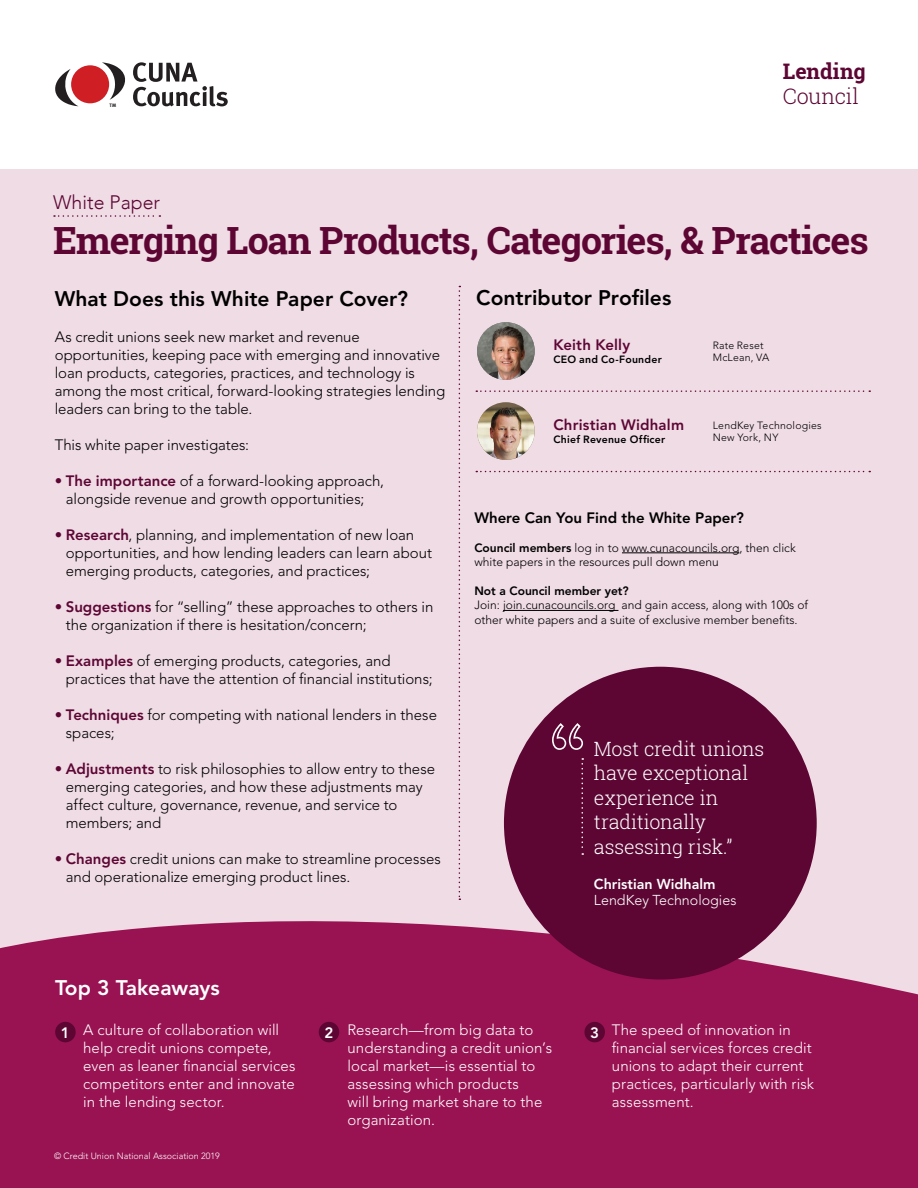
<style>
.page{position:relative;width:918px;height:1188px;background:#fff}
.page>*{position:absolute;margin:0;border:0;box-sizing:border-box;transform-origin:0 0}
.t1{font:700 37.5px "Roboto Slab";letter-spacing:-.03em;color:#5d0634}
.Council_Name_-_Top_R{font:700 21.45px/25.7px "Roboto Slab";color:#5d0634}
.t2{font:800 21px "Avenir LT Std";color:#000}
.t3{font:800 21px "Avenir LT Std";color:#fff}
.t4{font:300 19.65px/24.6px "Roboto Slab";letter-spacing:-.01em;color:#fff}
.t5{font:300 19.5px "Avenir";color:#5d0634}
.Body{font:300 15px/18px "Avenir LT Std";letter-spacing:-.005em;color:#000}
.t6{font:300 15px/18px "Avenir LT Std";letter-spacing:.005em;color:#fff}
.t7{font:800 15px "Avenir LT Std";color:#000}
.t8{font:800 15px "Avenir LT Std";letter-spacing:.01em;color:#5d0634}
.t9{font:800 15px "Avenir LT Std";color:#fff}
.t10{font:300 14.25px "Avenir LT Std";color:#fff}
.t11{font:800 14.25px "Avenir LT Std";color:#fff}
.t12{font:300 12px/14.4px "Avenir LT Std";color:#000}
.t13{font:300 10.5px/12.6px "Avenir LT Std";letter-spacing:.02em;color:#000}
.t14{font:800 10.5px "Avenir LT Std";letter-spacing:.025em;color:#000}
.t15{font:300 9px "Avenir LT Std";color:#fff}
.t16{font:700 4.95px "Meta Pro";color:#231f20}
.s1{font-weight:300}
.s2{color:#5d0634}
.s3{font-weight:800;color:#5d0634}
.s4{font-weight:800}
</style>
<div class="page">
<div style="left:0;top:170px;width:918px;height:872px;background:#f0dce5"></div>
<svg style="left:0;top:856px;width:918px;height:332px;fill:#991353"></svg>
<div style="left:55px;top:1022px;width:21px;height:20px;background:#5d0634;border-radius:50%"></div>
<div style="left:319px;top:1022px;width:20px;height:20px;background:#5d0634;border-radius:50%"></div>
<div style="left:584px;top:1022px;width:21px;height:20px;background:#5d0634;border-radius:50%"></div>
<img style="left:477px;top:322px;width:58px;height:58px;border-radius:29px">
<svg style="left:477px;top:402px;width:58px;height:58px"></svg>
<img style="left:477px;top:407px;width:58px;height:53px">
<svg style="left:476px;top:471px;width:394px;height:1px"></svg>
<svg style="left:476px;top:390px;width:394px;height:2px"></svg>
<svg style="left:459px;top:286px;width:1px;height:614px"></svg>
<svg style="left:54px;top:215px;width:106px;height:2px"></svg>
<hr style="left:622px;top:553px;width:117px;height:1px;background:#000">
<hr style="left:503px;top:610px;width:115px;height:1px;background:#000">
<div style="left:504px;top:667px;width:313px;height:313px;background:#5d0634;border-radius:50%"></div>
<svg style="left:552px;top:723px;width:31px;height:27px"></svg>
<svg style="left:581px;top:758px;width:2px;height:97px"></svg>
<svg style="left:133px;top:62px;width:95px;height:44px"></svg>
<svg style="left:102px;top:62px;width:23px;height:38px"></svg>
<svg style="left:55px;top:69px;width:23px;height:37px"></svg>
<div style="left:71px;top:65px;width:38px;height:38px;background:#cf1f25;border-radius:50%"></div>
<p class="t16" style="left:110px;top:101px;width:8px">TM</p>
<p class="Council_Name_-_Top_R" style="left:783px;top:58px;width:84px">Lending<br><span class="s1">Council</span></p>
<p class="t5" style="left:53px;top:190px;width:108px">White Paper</p>
<p class="t1" style="left:53px;top:215px;width:817px">Emerging Loan Products, Categories, &amp; Practices</p>
<p class="t2" style="left:55px;top:286px;width:355px">What Does this White Paper Cover?</p>
<p class="Body" style="left:55px;top:328px;width:392px">As credit unions seek new market and revenue opportunities, keeping pace with emerging and innovative loan products, categories, practices, and technology is among the most critical, forward-looking strategies lending leaders can bring to the table.</p>
<p class="Body" style="left:55px;top:436px;width:196px">This white paper investigates:</p>
<p class="Body" style="left:55px;top:472px;width:331px;text-align:center"><span class="s2">•</span> <span class="s3">The importance</span> of a forward-looking approach, alongside revenue and growth opportunities;</p>
<p class="Body" style="left:66px;top:526px;width:368px;text-indent:-11px"><span class="s2">•</span> <span class="s3">Research</span>, planning, and implementation of new loan opportunities, and how lending leaders can learn about emerging products, categories, and practices;</p>
<p class="Body" style="left:66px;top:598px;width:369px;text-indent:-11px"><span class="s2">•</span> <span class="s3">Suggestions</span> for “selling” these approaches to others in the organization if there is hesitation/concern;</p>
<p class="Body" style="left:66px;top:652px;width:368px;text-indent:-11px"><span class="s2">•</span> <span class="s3">Examples</span> of emerging products, categories, and practices that have the attention of financial institutions;</p>
<p class="Body" style="left:66px;top:706px;width:373px;text-indent:-11px"><span class="s2">•</span> <span class="s3">Techniques</span> for competing with national lenders in these spaces;</p>
<p class="Body" style="left:66px;top:760px;width:371px;text-indent:-11px"><span class="s2">•</span> <span class="s3">Adjustments</span> to risk philosophies to allow entry to these emerging categories, and how these adjustments may affect culture, governance, revenue, and service to members; and</p>
<p class="Body" style="left:66px;top:850px;width:377px;text-indent:-11px"><span class="s2">•</span> <span class="s3">Changes</span> credit unions can make to streamline processes and operationalize emerging product lines.</p>
<p class="t2" style="left:476px;top:286px;width:197px">Contributor Profiles</p>
<p class="t8" style="left:554px;top:336px;width:78px">Keith Kelly</p>
<p class="t14" style="left:554px;top:353px;width:110px">CEO and Co-Founder</p>
<p class="t8" style="left:554px;top:416px;width:132px">Christian Widhalm</p>
<p class="t14" style="left:554px;top:433px;width:113px">Chief Revenue Officer</p>
<p class="t13" style="left:713px;top:339px;width:58px">Rate Reset<br>McLean, VA</p>
<p class="t13" style="left:713px;top:419px;width:110px">LendKey Technologies<br>New York, NY</p>
<p class="t7" style="left:474px;top:509px;width:271px">Where Can You Find the White Paper?</p>
<p class="t12" style="left:474px;top:540px;width:323px"><span class="s4">Council members</span> log in to www.cunacouncils.org, then click white papers in the resources pull down menu</p>
<p class="t12" style="left:474px;top:584px;width:335px"><span class="s4">Not a Council member yet?<br></span>Join: join.cunacouncils.org and gain access, along with 100s of other white papers and a suite of exclusive member benefits.</p>
<p class="t4" style="left:594px;top:736px;width:172px">Most credit unions have exceptional experience in traditionally assessing risk.”</p>
<p class="t11" style="left:594px;top:876px;width:123px">Christian Widhalm</p>
<p class="t10" style="left:594px;top:892px;width:144px">LendKey Technologies</p>
<p class="t3" style="left:55px;top:976px;width:166px">Top 3 Takeaways</p>
<p class="t6" style="left:83px;top:1021px;width:214px">A culture of collaboration will help credit unions compete, even as leaner financial services competitors enter and innovate in the lending sector.</p>
<p class="t6" style="left:348px;top:1021px;width:206px">Research—from big data to understanding a credit union’s local market—is essential to assessing which products<br>will bring market share to the organization.</p>
<p class="t6" style="left:612px;top:1021px;width:204px">The speed of innovation in financial services forces credit unions to adapt their current practices, particularly with risk assessment.</p>
<p class="t9" style="left:61px;top:1024px;width:10px">1</p>
<p class="t9" style="left:325px;top:1024px;width:10px">2</p>
<p class="t9" style="left:590px;top:1024px;width:10px">3</p>
<p class="t15" style="left:54px;top:1151px;width:167px">© Credit Union National Association 2019</p>
</div>
